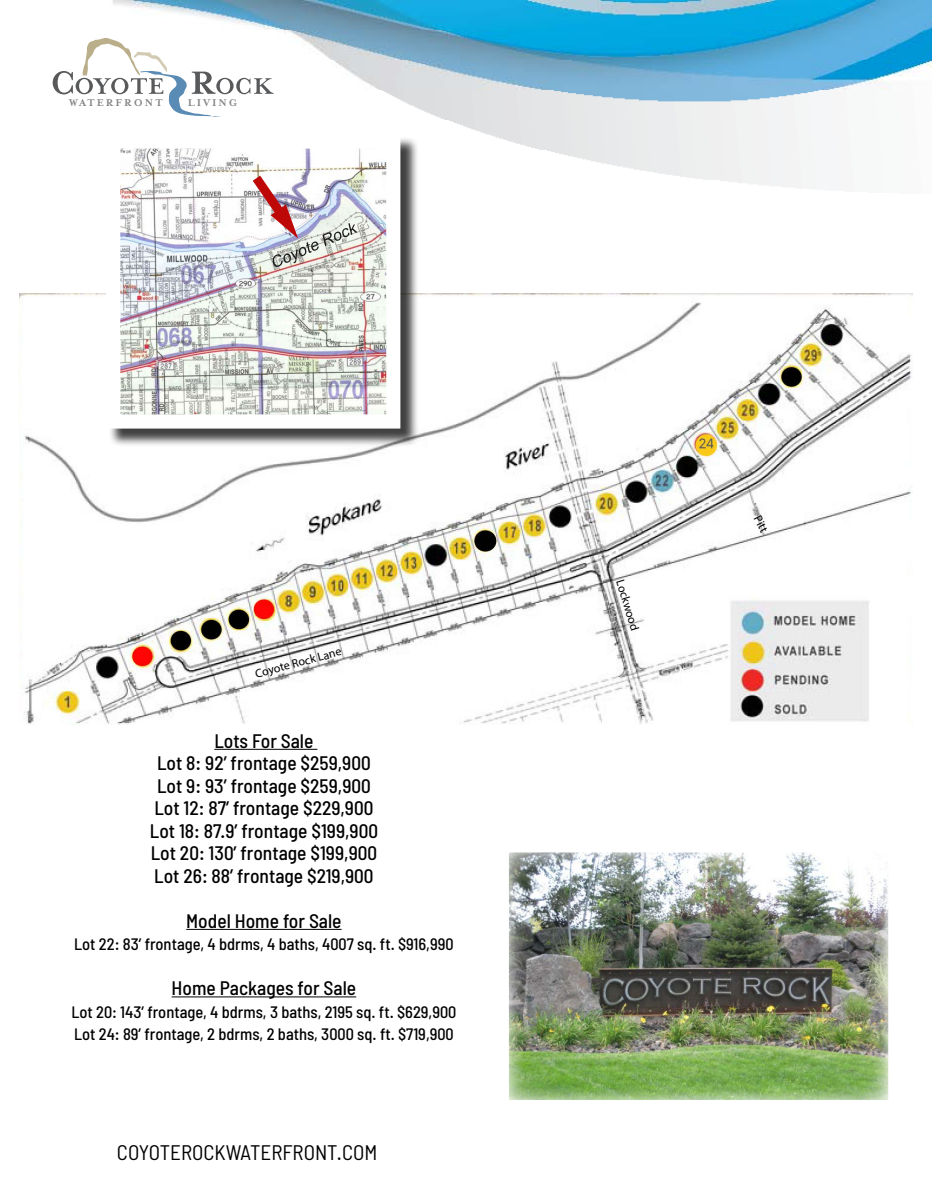
<style>
.page{position:relative;width:932px;height:1202px;background:#fff}
.page>*{position:absolute;margin:0;border:0;box-sizing:border-box;transform-origin:0 0}
.t1{font:semi-condensed 21px "Barlow";color:#000}
.t2{font:500 semi-condensed 19.5px/22.5px "Barlow";color:#000;text-align:center}
.t3{font:500 semi-condensed 16.5px/22.5px "Barlow";color:#000}
.t4{font:12px "Myriad Pro";color:#000}
.t5{font:700 11.25px "Mrs Eaves";letter-spacing:.175em;color:#808285}
</style>
<div class="page">
<img style="left:52px;top:0;width:880px;height:189px">
<img style="left:510px;top:853px;width:377px;height:246px">
<div style="left:503px;top:846px;width:391px;height:260px;border:6px solid #fff"></div>
<svg style="left:53px;top:38px;width:221px;height:80px"></svg>
<img style="left:19px;top:293px;width:893px;height:431px">
<div style="left:108px;top:137px;width:311px;height:310px;background:#000;opacity:.75"></div>
<img style="left:121px;top:149px;width:264px;height:264px">
<img style="left:253px;top:176px;width:45px;height:62px">
<img style="left:299px;top:223px;width:58px;height:33px">
<hr style="left:214px;top:749px;width:103px;height:1px;background:#000">
<hr style="left:186px;top:929px;width:155px;height:1px;background:#000">
<hr style="left:172px;top:996px;width:184px;height:1px;background:#000">
<p class="t5" style="left:69px;top:96px;width:95px">WATERFRONT</p>
<p class="t5" style="left:188px;top:96px;width:51px">LIVING</p>
<p class="t4" style="left:253px;top:667px;width:90px;rotate:-15deg">Coyote Rock Lane</p>
<p class="t2" style="left:150px;top:729px;width:229px">Lots For Sale<br>Lot 8: 92’ frontage $259,900<br>Lot 9: 93’ frontage $259,900<br>Lot 12: 87’ frontage $229,900<br>Lot 18: 87.9’ frontage $199,900<br>Lot 20: 130’ frontage $199,900<br>Lot 26: 88’ frontage $219,900</p>
<p class="t2" style="left:186px;top:909px;width:157px">Model Home for Sale</p>
<p class="t3" style="left:74px;top:932px;width:381px">Lot 22: 83’ frontage, 4 bdrms, 4 baths, 4007 sq. ft. $916,990</p>
<p class="t2" style="left:172px;top:976px;width:186px">Home Packages for Sale</p>
<p class="t3" style="left:71px;top:1000px;width:386px">Lot 20: 143’ frontage, 4 bdrms, 3 baths, 2195 sq. ft. $629,900<br>Lot 24: 89’ frontage, 2 bdrms, 2 baths, 3000 sq. ft. $719,900</p>
<p class="t1" style="left:117px;top:1139px;width:262px">COYOTEROCKWATERFRONT.COM</p>
<p class="t4" style="left:627px;top:578px;width:53px;rotate:73deg">Lockwood</p>
<p class="t4" style="left:763px;top:513px;width:18px;rotate:62deg">Pitt</p>
</div>
